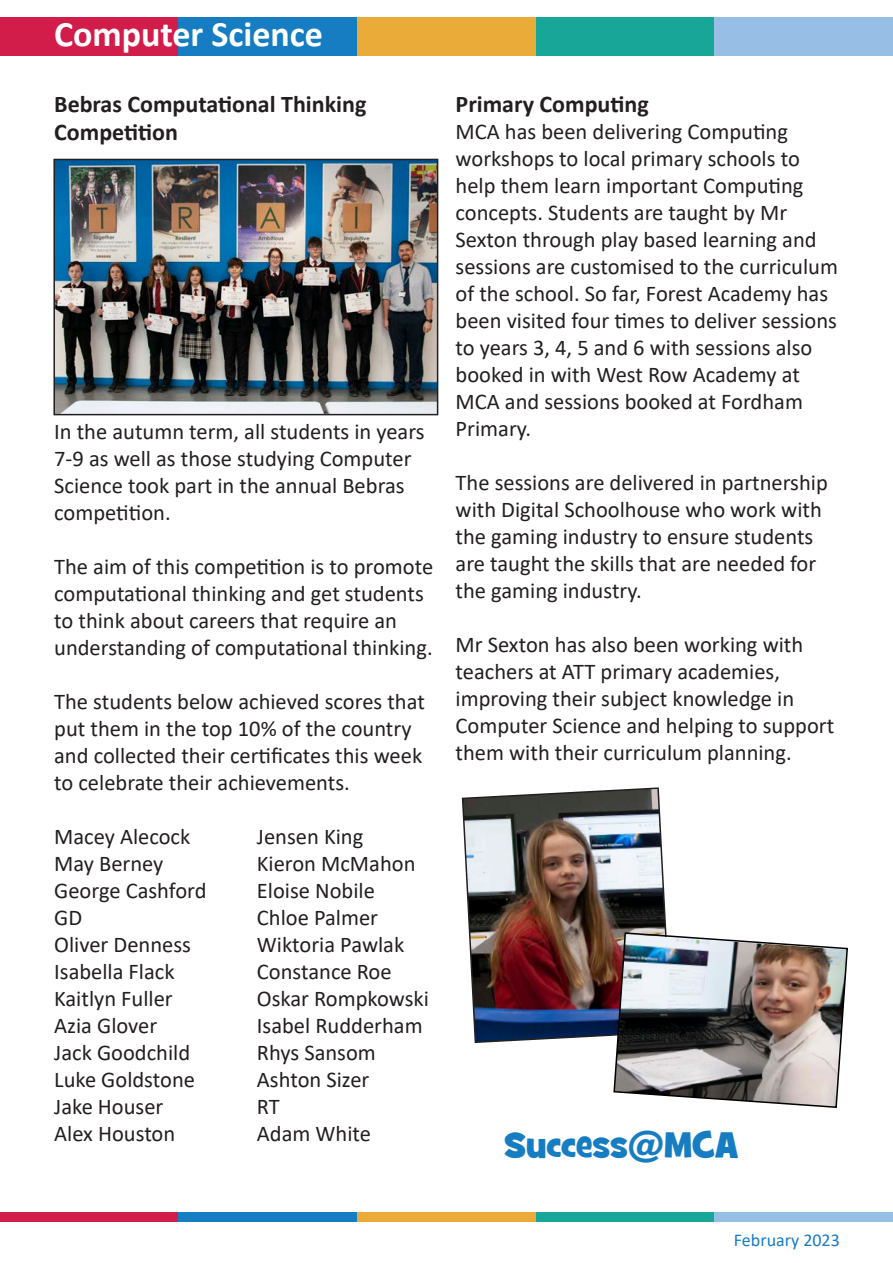
<style>
.page{position:relative;width:893px;height:1263px;background:#fff}
.page>*{position:absolute;margin:0;border:0;box-sizing:border-box;transform-origin:0 0}
.t1{font:700 36px "Calibri";color:#fff}
.t2{font:36px "Grilled Cheese BTN";color:#177dc2}
.t3{font:700 24px/28.8px "Calibri";color:#231f20}
.t4{font:22.5px/27px "Calibri";color:#231f20}
.t5{font:18px "Calibri";color:#177dc2}
</style>
<div class="page">
<div style="left:536px;top:17px;width:178px;height:38px;background:#17a698"></div>
<div style="left:714px;top:17px;width:179px;height:38px;background:#97bfe6"></div>
<div style="left:0;top:17px;width:179px;height:38px;background:#d21c49"></div>
<div style="left:179px;top:17px;width:178px;height:38px;background:#177dc2"></div>
<div style="left:357px;top:17px;width:179px;height:38px;background:#eaab39"></div>
<div style="left:536px;top:1212px;width:178px;height:10px;background:#17a698"></div>
<div style="left:714px;top:1212px;width:179px;height:10px;background:#97bfe6"></div>
<div style="left:0;top:1212px;width:179px;height:10px;background:#d21c49"></div>
<div style="left:179px;top:1212px;width:178px;height:10px;background:#177dc2"></div>
<div style="left:357px;top:1212px;width:179px;height:10px;background:#eaab39"></div>
<img style="left:56px;top:162px;width:379px;height:250px">
<div style="left:53px;top:159px;width:385px;height:256px;border:2px solid #231f20"></div>
<img style="left:461px;top:787px;width:206px;height:256px">
<img style="left:613px;top:931px;width:235px;height:177px">
<p class="t1" style="left:54px;top:9px;width:270px">Computer Science</p>
<p class="t3" style="left:54px;top:89px;width:314px">Bebras Computational Thinking<br>Competition</p>
<p class="t4" style="left:54px;top:418px;width:372px">In the autumn term, all students in years<br>7-9 as well as those studying Computer<br>Science took part in the annual Bebras competition.</p>
<p class="t4" style="left:54px;top:553px;width:381px">The aim of this competition is to promote computational thinking and get students to think about careers that require an understanding of computational thinking.</p>
<p class="t4" style="left:54px;top:688px;width:372px">The students below achieved scores that put them in the top 10% of the country and collected their certificates this week to celebrate their achievements.</p>
<p class="t4" style="left:54px;top:823px;width:138px">Macey Alecock</p>
<p class="t4" style="left:257px;top:823px;width:108px">Jensen King</p>
<p class="t4" style="left:54px;top:850px;width:111px">May Berney</p>
<p class="t4" style="left:257px;top:850px;width:160px">Kieron McMahon</p>
<p class="t4" style="left:54px;top:877px;width:154px">George Cashford</p>
<p class="t4" style="left:257px;top:877px;width:119px">Eloise Nobile</p>
<p class="t4" style="left:54px;top:904px;width:30px">GD</p>
<p class="t4" style="left:257px;top:904px;width:123px">Chloe Palmer</p>
<p class="t4" style="left:54px;top:931px;width:138px">Oliver Denness</p>
<p class="t4" style="left:257px;top:931px;width:149px">Wiktoria Pawlak</p>
<p class="t4" style="left:54px;top:958px;width:122px">Isabella Flack</p>
<p class="t4" style="left:257px;top:958px;width:136px">Constance Roe</p>
<p class="t4" style="left:54px;top:985px;width:120px">Kaitlyn Fuller</p>
<p class="t4" style="left:257px;top:985px;width:173px">Oskar Rompkowski</p>
<p class="t4" style="left:54px;top:1012px;width:105px">Azia Glover</p>
<p class="t4" style="left:257px;top:1012px;width:167px">Isabel Rudderham</p>
<p class="t4" style="left:54px;top:1039px;width:137px">Jack Goodchild</p>
<p class="t4" style="left:257px;top:1039px;width:121px">Rhys Sansom</p>
<p class="t4" style="left:54px;top:1066px;width:142px">Luke Goldstone</p>
<p class="t4" style="left:257px;top:1066px;width:114px">Ashton Sizer</p>
<p class="t4" style="left:54px;top:1093px;width:111px">Jake Houser</p>
<p class="t4" style="left:257px;top:1093px;width:24px">RT</p>
<p class="t4" style="left:54px;top:1120px;width:123px">Alex Houston</p>
<p class="t4" style="left:257px;top:1120px;width:116px">Adam White</p>
<p class="t3" style="left:456px;top:89px;width:195px">Primary Computing</p>
<p class="t4" style="left:456px;top:117px;width:384px">MCA has been delivering Computing workshops to local primary schools to help them learn important Computing concepts. Students are taught by Mr Sexton through play based learning and sessions are customised to the curriculum of the school. So far, Forest Academy has been visited four times to deliver sessions to years 3, 4, 5 and 6 with sessions also booked in with West Row Academy at MCA and sessions booked at Fordham Primary.</p>
<p class="t4" style="left:456px;top:468px;width:374px">The sessions are delivered in partnership with Digital Schoolhouse who work with the gaming industry to ensure students are taught the skills that are needed for the gaming industry.</p>
<p class="t4" style="left:456px;top:630px;width:380px">Mr Sexton has also been working with teachers at ATT primary academies, improving their subject knowledge in Computer Science and helping to support them with their curriculum planning.</p>
<p class="t2" style="left:504px;top:1121px;width:236px">Success@MCA</p>
<p class="t5" style="left:734px;top:1227px;width:107px">February 2023</p>
</div>
